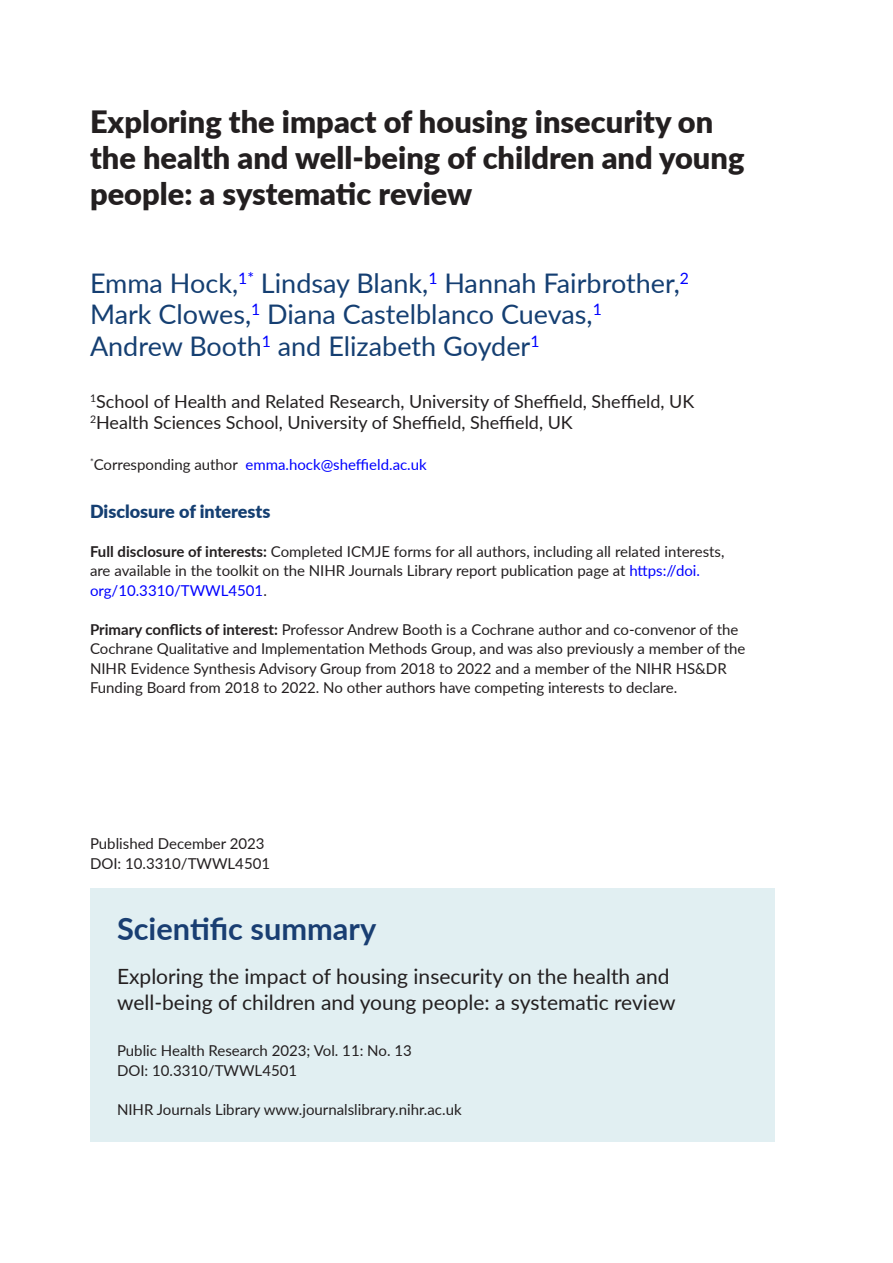
<style>
.page{position:relative;width:893px;height:1263px;background:#fff}
.page>*{position:absolute;margin:0;border:0;box-sizing:border-box;transform-origin:0 0}
.t1{font:900 30.75px/36px "Lato";color:#231f20}
.t2{font:700 30.75px "Lato";color:#193e72}
.t3{font:27px/31.5px "Lato";color:#153f72}
.t4{font:21px/25.2px "Lato";color:#231f20}
.t5{font:18px/21px "Lato";color:#231f20}
.t6{font:900 18px "Lato";color:#153f72}
.t7{font:15px/19.5px "Lato";color:#231f20}
.t8{font:15px "Lato";color:#00f}
.s1{color:#231f20}
.s2{font-weight:700}
.s3{color:#00f}
</style>
<div class="page">
<div style="left:90px;top:888px;width:684px;height:253px;background:#e1eff2"></div>
<h1 class="t1" style="left:90px;top:102px;width:656px">Exploring the impact of housing insecurity on the health and well-being of children and young people: a systematic review</h1>
<h2 class="t3" style="left:90px;top:266px;width:601px">Emma Hock,<sup>1*</sup> Lindsay Blank,<sup>1</sup> Hannah Fairbrother,<sup>2<br></sup>Mark Clowes,<sup>1</sup> Diana Castelblanco Cuevas,<sup>1<br></sup>Andrew Booth<sup>1</sup> and Elizabeth Goyder<sup>1</sup></h2>
<p class="t5" style="left:90px;top:390px;width:606px"><sup>1</sup>School of Health and Related Research, University of Sheffield, Sheffield, UK<br><sup>2</sup>Health Sciences School, University of Sheffield, Sheffield, UK</p>
<p class="t8" style="left:90px;top:453px;width:338px"><sup>*</sup><span class="s1">Corresponding author</span> emma.hock@sheffield.ac.uk</p>
<p class="t6" style="left:90px;top:497px;width:182px">Disclosure of interests</p>
<p class="t7" style="left:90px;top:541px;width:636px"><span class="s2">Full disclosure of interests:</span> Completed ICMJE forms for all authors, including all related interests, are available in the toolkit on the NIHR Journals Library report publication page at <span class="s3">https://doi. org/10.3310/TWWL4501</span>.</p>
<p class="t7" style="left:90px;top:619px;width:657px"><span class="s2">Primary conflicts of interest:</span> Professor Andrew Booth is a Cochrane author and co-convenor of the Cochrane Qualitative and Implementation Methods Group, and was also previously a member of the NIHR Evidence Synthesis Advisory Group from 2018 to 2022 and a member of the NIHR HS&amp;DR Funding Board from 2018 to 2022. No other authors have competing interests to declare.</p>
<p class="t7" style="left:90px;top:833px;width:182px">Published December 2023<br>DOI: 10.3310/TWWL4501</p>
<h1 class="t2" style="left:117px;top:906px;width:261px">Scientific summary</h1>
<h3 class="t4" style="left:117px;top:963px;width:560px">Exploring the impact of housing insecurity on the health and well-being of children and young people: a systematic review</h3>
<p class="t7" style="left:117px;top:1040px;width:296px">Public Health Research 2023; Vol. 11: No. 13<br>DOI: 10.3310/TWWL4501</p>
<p class="t7" style="left:117px;top:1099px;width:346px">NIHR Journals Library www.journalslibrary.nihr.ac.uk</p>
</div>
